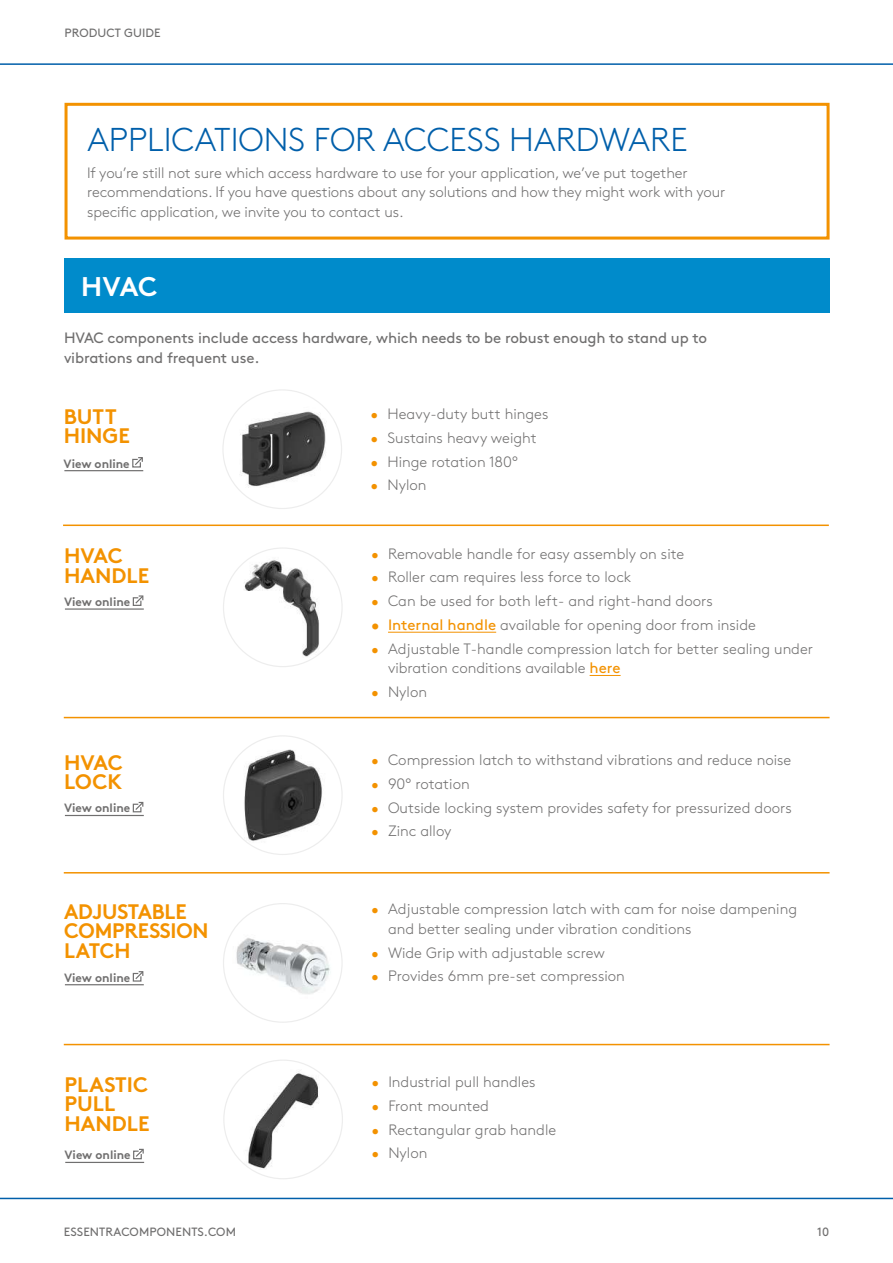
<style>
.page{position:relative;width:893px;height:1263px;background:#fff}
.page>*{position:absolute;margin:0;border:0;box-sizing:border-box;transform-origin:0 0}
.t1{font:300 33px "Brown Pro";color:#005faa}
.t2{font:700 27px "Brown Pro";color:#fff}
.t3{font:700 21px/19.5px "Brown Pro";color:#f39200}
.t4{font:300 15px/19.5px "Brown Pro";color:#706f6f}
.t5{font:15px/19.5px "Brown Pro";letter-spacing:-.01em;color:#706f6f}
.t6{font:700 12px "Brown Pro";color:#706f6f}
.t7{font:12px "Brown Pro";letter-spacing:.01em;color:#706f6f}
.s1{color:#f39200}
.s2{font-weight:400;color:#f39200}
</style>
<div class="page">
<hr style="left:0;top:1198px;width:893px;height:1px;background:#005faa">
<hr style="left:0;top:63px;width:893px;height:2px;background:#005faa">
<img style="left:223px;top:390px;width:119px;height:118px;border-radius:59px">
<img style="left:233px;top:1069px;width:100px;height:101px">
<img style="left:232px;top:557px;width:101px;height:101px">
<img style="left:232px;top:918px;width:101px;height:100px">
<img style="left:232px;top:745px;width:101px;height:100px">
<div style="left:65px;top:103px;width:765px;height:137px;border:3px solid #f39200"></div>
<div style="left:64px;top:258px;width:765px;height:55px;background:#008bcb"></div>
<svg style="left:132px;top:457px;width:11px;height:11px"></svg>
<hr style="left:64px;top:470px;width:79px;height:1px;background:#706f6f">
<hr style="left:388px;top:632px;width:108px;height:1px;background:#f39200">
<hr style="left:590px;top:675px;width:31px;height:1px;background:#f39200">
<svg style="left:132px;top:595px;width:12px;height:11px"></svg>
<hr style="left:65px;top:608px;width:79px;height:2px;background:#706f6f">
<svg style="left:132px;top:801px;width:12px;height:12px"></svg>
<hr style="left:65px;top:815px;width:79px;height:1px;background:#706f6f">
<svg style="left:132px;top:971px;width:12px;height:11px"></svg>
<hr style="left:65px;top:984px;width:79px;height:1px;background:#706f6f">
<svg style="left:133px;top:1148px;width:11px;height:12px"></svg>
<hr style="left:65px;top:1162px;width:79px;height:1px;background:#706f6f">
<hr style="left:63px;top:524px;width:766px;height:2px;background:#f39200">
<hr style="left:64px;top:872px;width:766px;height:1px;background:#f39200">
<hr style="left:64px;top:717px;width:766px;height:1px;background:#f39200">
<hr style="left:64px;top:1044px;width:766px;height:1px;background:#f39200">
<p class="t7" style="left:65px;top:24px;width:98px">PRODUCT GUIDE</p>
<h1 class="t1" style="left:87px;top:115px;width:602px">APPLICATIONS FOR ACCESS HARDWARE</h1>
<p class="t4" style="left:87px;top:162px;width:640px">If you’re still not sure which access hardware to use for your application, we’ve put together recommendations. If you have questions about any solutions and how they might work with your specific application, we invite you to contact us.</p>
<h2 class="t2" style="left:81px;top:264px;width:78px">HVAC</h2>
<p class="t5" style="left:64px;top:327px;width:644px">HVAC components include access hardware, which needs to be robust enough to stand up to vibrations and frequent use.</p>
<h3 class="t3" style="left:64px;top:404px;width:68px">BUTT<br>HINGE</h3>
<p class="t4" style="left:370px;top:403px;width:179px"><span class="s1">•</span> Heavy-duty butt hinges</p>
<p class="t4" style="left:370px;top:427px;width:168px"><span class="s1">•</span> Sustains heavy weight</p>
<p class="t4" style="left:370px;top:451px;width:149px"><span class="s1">•</span> Hinge rotation 180°</p>
<p class="t4" style="left:370px;top:474px;width:58px"><span class="s1">•</span> Nylon</p>
<p class="t6" style="left:64px;top:454px;width:68px">View online</p>
<h3 class="t3" style="left:64px;top:544px;width:87px">HVAC<br>HANDLE</h3>
<p class="t4" style="left:371px;top:543px;width:315px"><span class="s1">•</span> Removable handle for easy assembly on site</p>
<p class="t4" style="left:371px;top:566px;width:262px"><span class="s1">•</span> Roller cam requires less force to lock</p>
<p class="t4" style="left:371px;top:590px;width:343px"><span class="s1">•</span> Can be used for both left- and right-hand doors</p>
<p class="t4" style="left:371px;top:614px;width:386px"><span class="s2">• Internal handle</span> available for opening door from inside</p>
<p class="t4" style="left:388px;top:638px;width:427px;text-indent:-17px"><span class="s1">•</span> Adjustable T-handle compression latch for better sealing under vibration conditions available <span class="s2">here</span></p>
<p class="t4" style="left:371px;top:681px;width:58px"><span class="s1">•</span> Nylon</p>
<p class="t6" style="left:64px;top:592px;width:68px">View online</p>
<h3 class="t3" style="left:64px;top:750px;width:60px">HVAC<br>LOCK</h3>
<p class="t4" style="left:371px;top:749px;width:422px"><span class="s1">•</span> Compression latch to withstand vibrations and reduce noise</p>
<p class="t4" style="left:371px;top:773px;width:100px"><span class="s1">•</span> 90° rotation</p>
<p class="t4" style="left:371px;top:797px;width:422px"><span class="s1">•</span> Outside locking system provides safety for pressurized doors</p>
<p class="t4" style="left:371px;top:820px;width:82px"><span class="s1">•</span> Zinc alloy</p>
<p class="t6" style="left:64px;top:798px;width:68px">View online</p>
<h3 class="t3" style="left:64px;top:899px;width:146px">ADJUSTABLE<br>COMPRESSION<br>LATCH</h3>
<p class="t4" style="left:388px;top:898px;width:411px;text-indent:-17px"><span class="s1">•</span> Adjustable compression latch with cam for noise dampening and better sealing under vibration conditions</p>
<p class="t4" style="left:371px;top:941px;width:235px"><span class="s1">•</span> Wide Grip with adjustable screw</p>
<p class="t6" style="left:64px;top:968px;width:68px">View online</p>
<p class="t4" style="left:371px;top:965px;width:255px"><span class="s1">•</span> Provides 6mm pre-set compression</p>
<h3 class="t3" style="left:65px;top:1072px;width:87px">PLASTIC<br>PULL<br>HANDLE</h3>
<p class="t4" style="left:371px;top:1071px;width:166px"><span class="s1">•</span> Industrial pull handles</p>
<p class="t4" style="left:371px;top:1095px;width:119px"><span class="s1">•</span> Front mounted</p>
<p class="t4" style="left:371px;top:1118px;width:186px"><span class="s1">•</span> Rectangular grab handle</p>
<p class="t6" style="left:64px;top:1145px;width:68px">View online</p>
<p class="t4" style="left:371px;top:1142px;width:58px"><span class="s1">•</span> Nylon</p>
<p class="t7" style="left:64px;top:1222px;width:174px">ESSENTRACOMPONENTS.COM</p>
<p class="t7" style="left:817px;top:1222px;width:13px">10</p>
</div>
